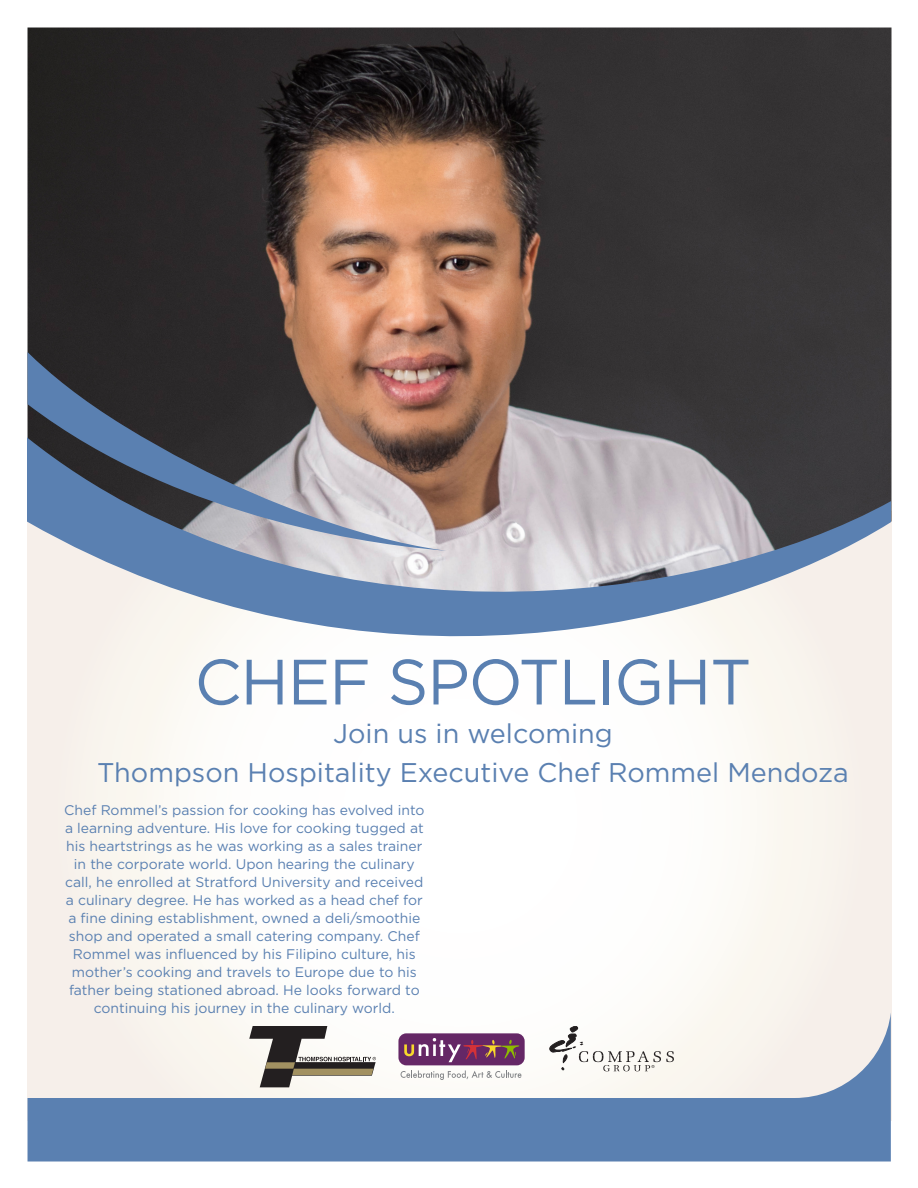
<style>
.page{position:relative;width:918px;height:1188px;background:#fff}
.page>*{position:absolute;margin:0;border:0;box-sizing:border-box;transform-origin:0 0}
.t1{font:63.9px "Gotham";letter-spacing:-.02em;color:#5a80b1}
.t2{font:27px "Gotham";color:#5a80b1}
.t3{font:13.95px/18px "Gotham";color:#5a80b1;text-align:center}
</style>
<div class="page">
<div style="left:28px;top:511px;width:864px;height:609px;background:linear-gradient(to right,#fcfaf7,#fcfaf7)"></div>
<img style="left:28px;top:28px;width:864px;height:583px">
<svg style="left:28px;top:1012px;width:863px;height:150px;fill:#5a80b1"></svg>
<svg style="left:27px;top:437px;width:864px;height:278px"></svg>
<svg style="left:28px;top:352px;width:420px;height:199px;background:#717079"></svg>
<svg style="left:401px;top:1070px;width:120px;height:10px"></svg>
<div style="left:398px;top:1033px;width:127px;height:32px;background:#652766;border-radius:8px"></div>
<svg style="left:404px;top:1038px;width:115px;height:24px"></svg>
<svg style="left:249px;top:1026px;width:127px;height:61px"></svg>
<div style="left:570px;top:1026px;width:8px;height:6px;background:#231f20;border-radius:2px"></div>
<div style="left:570px;top:1026px;width:8px;height:6px;border:1px solid #231f20;border-radius:2px"></div>
<svg style="left:550px;top:1034px;width:124px;height:37px"></svg>
<p class="t1" style="left:194px;top:647px;width:559px">CHEF SPOTLIGHT</p>
<p class="t2" style="left:333px;top:719px;width:281px">Join us in welcoming</p>
<p class="t2" style="left:97px;top:758px;width:753px">Thompson Hospitality Executive Chef Rommel Mendoza</p>
<p class="t3" style="left:64px;top:801px;width:362px">Chef Rommel’s passion for cooking has evolved into a learning adventure. His love for cooking tugged at his heartstrings as he was working as a sales trainer in the corporate world. Upon hearing the culinary call, he enrolled at Stratford University and received a culinary degree. He has worked as a head chef for a fine dining establishment, owned a deli/smoothie shop and operated a small catering company. Chef Rommel was influenced by his Filipino culture, his mother’s cooking and travels to Europe due to his father being stationed abroad. He looks forward to continuing his journey in the culinary world.</p>
</div>
